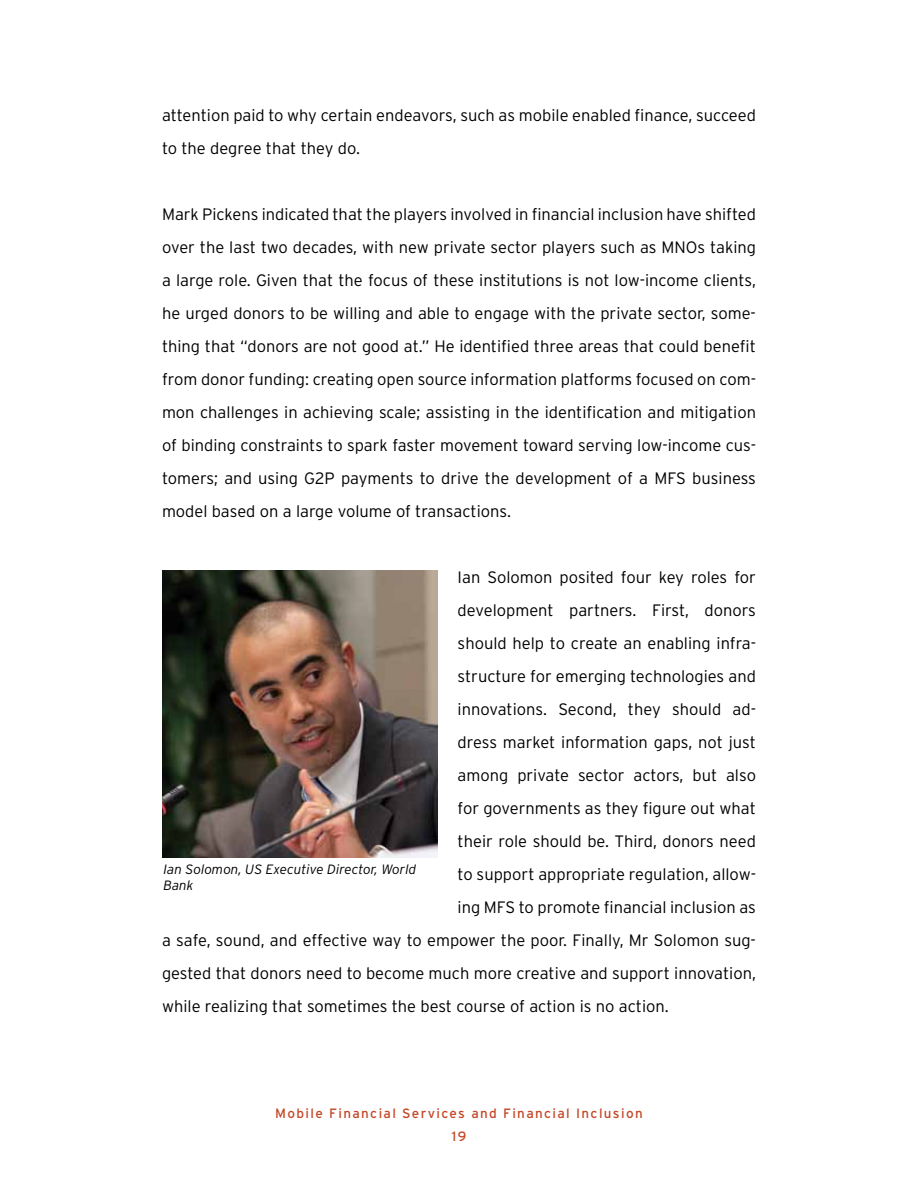
<style>
.page{position:relative;width:918px;height:1188px;background:#fff}
.page>*{position:absolute;margin:0;border:0;box-sizing:border-box;transform-origin:0 0}
.t1{font:300 16.5px/33px "Interstate";color:#000}
.t2{font:13.5px/23px "Interstate";letter-spacing:.1em;color:#c44727;text-align:center}
.t3{font:italic 300 13.5px/16.2px "Interstate";color:#000}
</style>
<div class="page">
<img style="left:162px;top:570px;width:275px;height:288px">
<p class="t1" style="left:162px;top:99px;width:595px">attention paid to why certain endeavors, such as mobile enabled finance, succeed to the degree that they do.</p>
<p class="t1" style="left:162px;top:198px;width:596px;text-align:justify">Mark Pickens indicated that the players involved in financial inclusion have shifted over the last two decades, with new private sector players such as MNOs taking a large role. Given that the focus of these institutions is not low-income clients, he urged donors to be willing and able to engage with the private sector, some&shy;thing that “donors are not good at.” He identified three areas that could benefit from donor funding: creating open source information platforms focused on com&shy;mon challenges in achieving scale; assisting in the identification and mitigation of binding constraints to spark faster movement toward serving low-income cus&shy;tomers; and using G2P payments to drive the development of a MFS business model based on a large volume of transactions.</p>
<p class="t1" style="left:458px;top:561px;width:300px">Ian Solomon posited four key roles for</p>
<p class="t1" style="left:458px;top:594px;width:300px">development partners. First, donors</p>
<p class="t1" style="left:458px;top:627px;width:300px">should help to create an enabling infra-</p>
<p class="t1" style="left:458px;top:660px;width:300px">structure for emerging technologies and</p>
<p class="t1" style="left:458px;top:693px;width:300px">innovations. Second, they should ad-</p>
<p class="t1" style="left:458px;top:726px;width:300px">dress market information gaps, not just</p>
<p class="t1" style="left:458px;top:759px;width:300px">among private sector actors, but also</p>
<p class="t1" style="left:458px;top:792px;width:300px">for governments as they figure out what</p>
<p class="t1" style="left:458px;top:825px;width:300px">their role should be. Third, donors need</p>
<p class="t1" style="left:458px;top:858px;width:300px">to support appropriate regulation, allow-</p>
<p class="t1" style="left:458px;top:891px;width:300px">ing MFS to promote financial inclusion as</p>
<p class="t1" style="left:162px;top:924px;width:595px">a safe, sound, and effective way to empower the poor. Finally, Mr Solomon sug-</p>
<p class="t1" style="left:162px;top:957px;width:596px">gested that donors need to become much more creative and support innovation,</p>
<p class="t1" style="left:162px;top:990px;width:508px">while realizing that sometimes the best course of action is no action.</p>
<p class="t3" style="left:164px;top:861px;width:254px">Ian Solomon, US Executive Director, World<br>Bank</p>
<p class="t2" style="left:275px;top:1102px;width:369px">Mobile Financial Services and Financial Inclusion<br>19</p>
</div>
